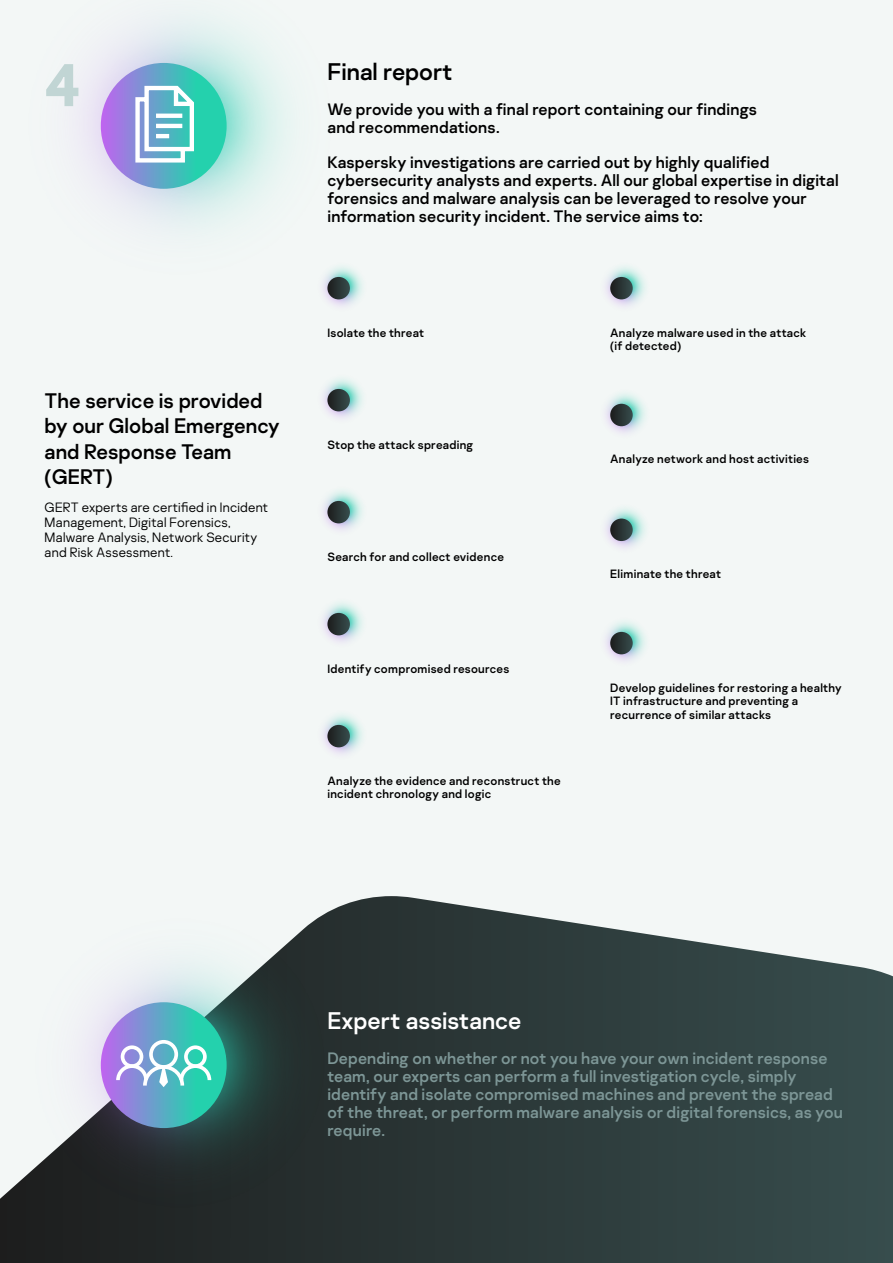
<style>
.page{position:relative;width:893px;height:1263px;background:#f3f7f6}
.page>*{position:absolute;margin:0;border:0;box-sizing:border-box;transform-origin:0 0}
.t1{font:700 60px "Kaspersky Sans";color:#c1d5d4}
.t2{font:24px "Kaspersky Sans";color:#fff}
.t3{font:24px "Kaspersky Sans";color:#000}
.t4{font:21px/25.5px "Kaspersky Sans";color:#000}
.t5{font:16.5px/18px "Kaspersky Sans";letter-spacing:.01em;color:#000}
.t6{font:16.5px/18px "Kaspersky Sans";letter-spacing:.01em;color:#7d9696}
.t7{font:300 13.5px/15px "Kaspersky Sans";letter-spacing:.02em;color:#000}
.t8{font:12px/13.5px "Kaspersky Sans";letter-spacing:.02em;color:#000}
</style>
<div class="page">
<img style="left:79px;top:19px;width:211px;height:209px">
<svg style="left:101px;top:63px;width:126px;height:126px;background:#61a7c7"></svg>
<svg style="left:133px;top:84px;width:63px;height:81px"></svg>
<svg style="left:0;top:896px;width:893px;height:367px;background:#495656"></svg>
<img style="left:35px;top:919px;width:290px;height:289px">
<svg style="left:101px;top:1002px;width:126px;height:126px;background:#5da8c5"></svg>
<svg style="left:116px;top:1040px;width:95px;height:47px"></svg>
<img style="left:323px;top:714px;width:40px;height:40px">
<svg style="left:327px;top:725px;width:23px;height:22px"></svg>
<img style="left:323px;top:266px;width:40px;height:41px">
<svg style="left:327px;top:277px;width:23px;height:22px"></svg>
<img style="left:323px;top:378px;width:40px;height:40px">
<svg style="left:327px;top:389px;width:23px;height:22px"></svg>
<img style="left:605px;top:266px;width:40px;height:41px">
<svg style="left:610px;top:277px;width:23px;height:22px"></svg>
<img style="left:605px;top:393px;width:40px;height:40px">
<svg style="left:610px;top:404px;width:23px;height:22px"></svg>
<img style="left:323px;top:490px;width:40px;height:40px">
<svg style="left:327px;top:501px;width:23px;height:22px"></svg>
<img style="left:605px;top:508px;width:40px;height:40px">
<svg style="left:610px;top:519px;width:23px;height:22px"></svg>
<img style="left:323px;top:602px;width:40px;height:40px">
<svg style="left:327px;top:613px;width:23px;height:22px"></svg>
<img style="left:605px;top:621px;width:40px;height:40px">
<svg style="left:610px;top:632px;width:23px;height:22px"></svg>
<h1 class="t1" style="left:45px;top:47px;width:37px">4</h1>
<h3 class="t4" style="left:45px;top:388px;width:236px">The service is provided by our Global Emergency and Response Team (GERT)</h3>
<p class="t7" style="left:45px;top:500px;width:225px">GERT experts are certified in Incident<br>Management, Digital Forensics,<br>Malware Analysis, Network Security and Risk Assessment.</p>
<h2 class="t3" style="left:327px;top:57px;width:127px">Final report</h2>
<h3 class="t5" style="left:327px;top:100px;width:431px">We provide you with a final report containing our findings and recommendations.</h3>
<p class="t5" style="left:327px;top:153px;width:513px">Kaspersky investigations are carried out by highly qualified cybersecurity analysts and experts. All our global expertise in digital forensics and malware analysis can be leveraged to resolve your information security incident. The service aims to:</p>
<p class="t8" style="left:327px;top:326px;width:98px">Isolate the threat</p>
<p class="t8" style="left:327px;top:438px;width:147px">Stop the attack spreading</p>
<p class="t8" style="left:327px;top:550px;width:178px">Search for and collect evidence</p>
<p class="t8" style="left:327px;top:662px;width:183px">Identify compromised resources</p>
<p class="t8" style="left:327px;top:774px;width:235px">Analyze the evidence and reconstruct the incident chronology and logic</p>
<p class="t8" style="left:610px;top:326px;width:198px">Analyze malware used in the attack (if detected)</p>
<p class="t8" style="left:610px;top:452px;width:200px">Analyze network and host activities</p>
<p class="t8" style="left:610px;top:567px;width:112px">Eliminate the threat</p>
<p class="t8" style="left:610px;top:681px;width:233px">Develop guidelines for restoring a healthy<br>IT infrastructure and preventing a recurrence of similar attacks</p>
<h2 class="t2" style="left:327px;top:1006px;width:196px">Expert assistance</h2>
<p class="t6" style="left:327px;top:1049px;width:517px">Depending on whether or not you have your own incident response team, our experts can perform a full investigation cycle, simply identify and isolate compromised machines and prevent the spread of the threat, or perform malware analysis or digital forensics, as you require.</p>
</div>
